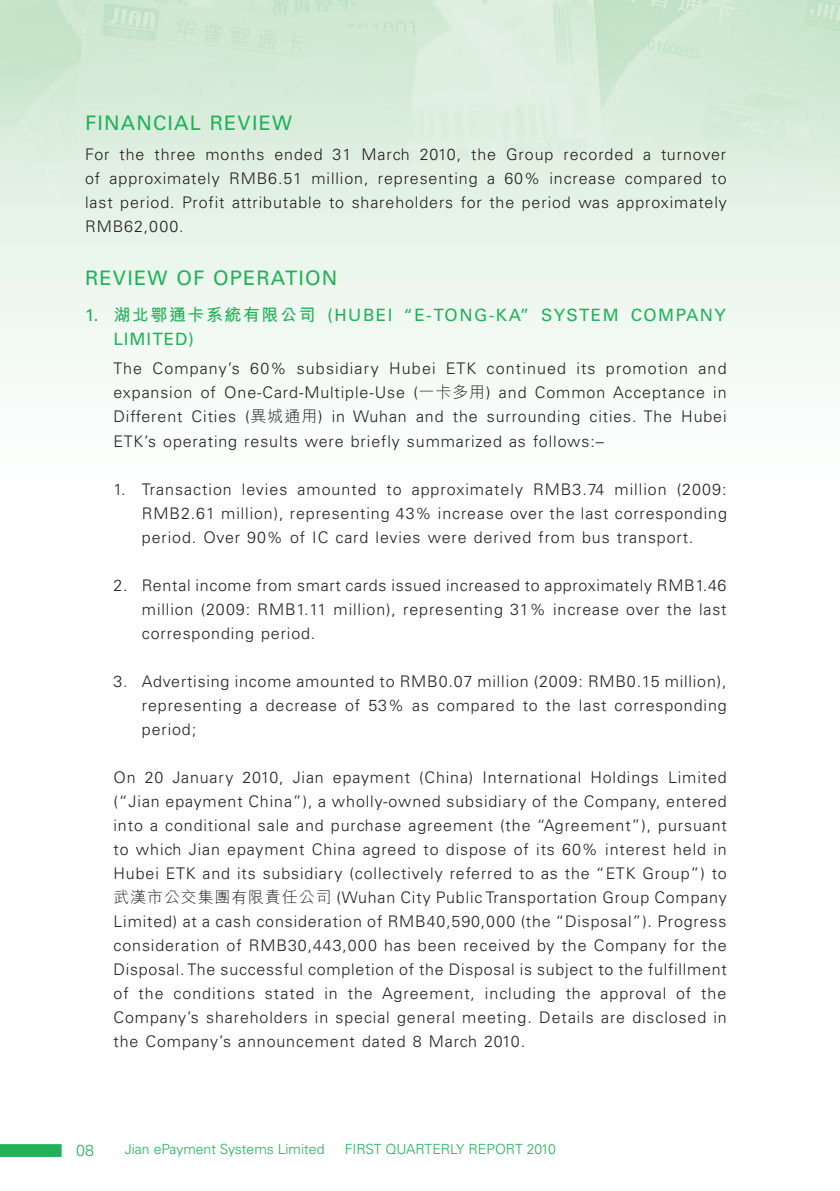
<style>
.page{position:relative;width:840px;height:1191px;background:#fff}
.page>*{position:absolute;margin:0;border:0;box-sizing:border-box;transform-origin:0 0}
.t1{font:20px "Univers LT Std";letter-spacing:.055em;color:#21b259}
.t2{font:17px "Univers LT Std";letter-spacing:.075em;color:#21b259}
.t3{font:700 17px "M Hei HK";letter-spacing:.085em;color:#21b259}
.t4{font:300 16px/24px "Univers LT Std";letter-spacing:.055em;color:#231f20;text-align:justify}
.t5{font:300 16px "Univers LT Std";color:#21b259}
.t6{font:300 14px "Univers LT Std";color:#21b259}
.s1{font-family:"Univers LT Std";font-weight:400}
.s2{font-family:"M Hei HK"}
</style>
<div class="page">
<svg style="left:0;top:1144px;width:62px;height:13px"></svg>
<p class="t1" style="left:85px;top:111px;width:208px">FINANCIAL REVIEW</p>
<p class="t4" style="left:85px;top:142px;width:642px">For the three months ended 31 March 201 0, the Group recorded a turnover of approximately RMB6.51 million, representing a 60% increase compared to last period. Profit attributable to shareholders for the period was approximately RMB62,000.</p>
<p class="t1" style="left:85px;top:266px;width:29px">REVIEW</p>
<p class="t1" style="left:176px;top:266px;width:162px">OF OPERATION</p>
<p class="t3" style="left:85px;top:302px;width:275px"><span class="s1">1.</span> 湖北鄂通卡系統有限公司 <span class="s1">(HUBEI</span></p>
<p class="t2" style="left:403px;top:305px;width:56px">“E-TONG</p>
<p class="t2" style="left:488px;top:305px;width:92px">-KA” SYSTEM</p>
<p class="t2" style="left:630px;top:305px;width:28px">COMPAN</p>
<p class="t2" style="left:714px;top:305px;width:13px">Y</p>
<p class="t2" style="left:113px;top:329px;width:22px">LIMITED</p>
<p class="t2" style="left:188px;top:329px;width:7px">)</p>
<p class="t4" style="left:113px;top:357px;width:614px">The Company’s 60% subsidiary Hubei ETK continued its promotion and expansion of One-Card-Multiple-Use (<span class="s2">一卡多用</span>) and Common Acceptance in Different Cities (<span class="s2">異城通用</span>) in Wuhan and the surrounding cities. The Hubei ETK’s operating results were briefly summarized as follows:–</p>
<p class="t4" style="left:142px;top:477px;width:586px;text-indent:-28px">1 . Transaction levies amounted to approximately RMB3.74 million (2009:<br>RMB2.61 million), representing 43% increase over the last corresponding period. Over 90% of IC card levies were derived from bus transport.</p>
<p class="t4" style="left:142px;top:573px;width:586px;text-indent:-28px">2. Rental income from smart cards issued increased to approximately RMB1 .46 million (2009: RMB1 .11 million), representing 31 % increase over the last corresponding period.</p>
<p class="t4" style="left:142px;top:669px;width:586px;text-indent:-28px">3. Advertising income amounted to RMB0.07 million (2009: RMB0.1 5 million), representing a decrease of 53% as compared to the last corresponding period;</p>
<p class="t4" style="left:113px;top:765px;width:614px">On 20 January 201 0, Jian epayment (China) International Holdings Limited (“Jian epayment China”), a wholly-owned subsidiary of the Company, entered into a conditional sale and purchase agreement (the “Agreement”), pursuant to which Jian epayment China agreed to dispose of its 60% interest held in Hubei ETK and its subsidiary (collectively referred to as the “ETK Group”) to<span class="s2">武漢市公交集團有限責任公司</span> (Wuhan City Public Transportation Group Company Limited) at a cash consideration of RMB40,590,000 (the “Disposal”). Progress consideration of RMB30,443,000 has been received by the Company for the Disposal. The successful completion of the Disposal is subject to the fulfillment of the conditions stated in the Agreement, including the approval of the Company’s shareholders in special general meeting. Details are disclosed in the Company’s announcement dated 8 March 201 0.</p>
<p class="t5" style="left:76px;top:1140px;width:10px">0</p>
<p class="t6" style="left:125px;top:1141px;width:201px">Jian ePayment Systems Limited</p>
<p class="t6" style="left:344px;top:1141px;width:212px">FIRST QUARTERLY Re port 201 0</p>
</div>
